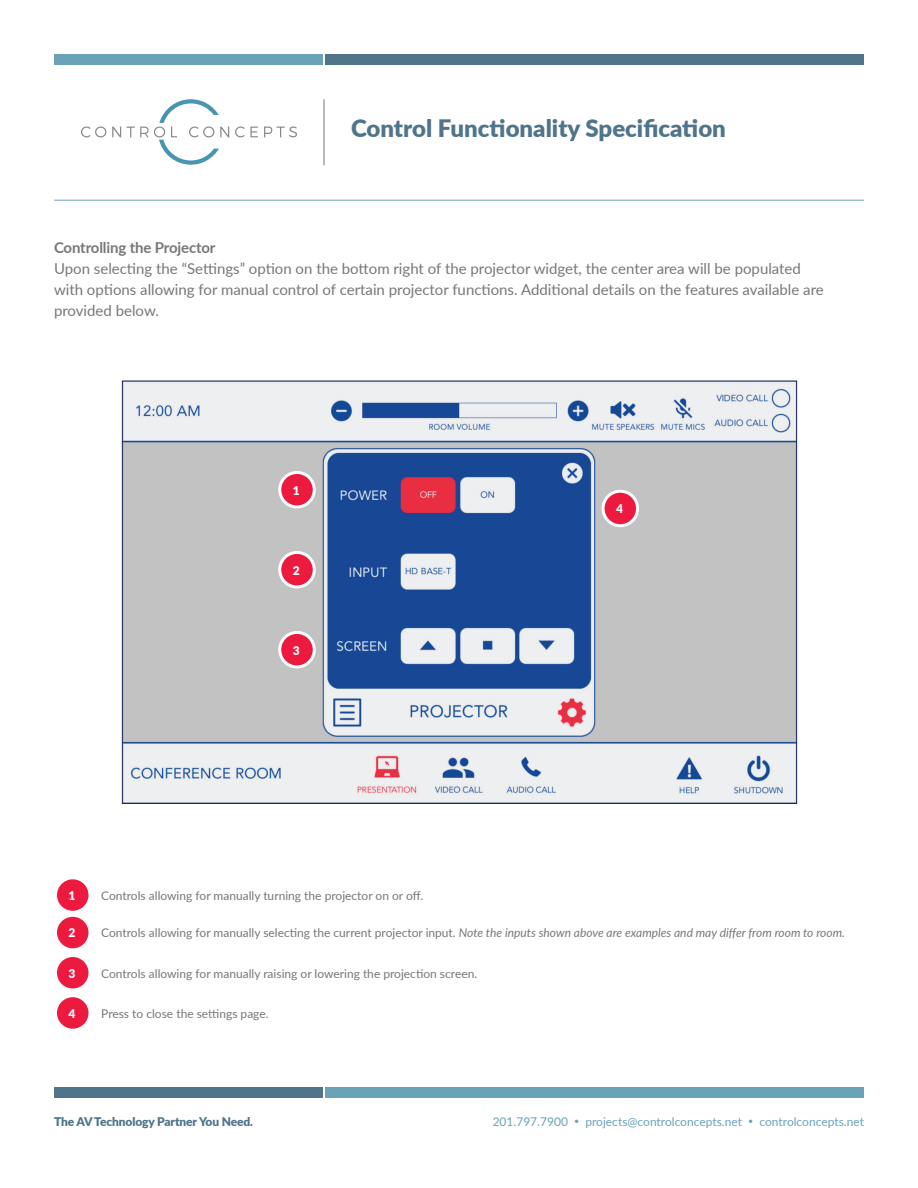
<style>
.page{position:relative;width:918px;height:1188px;background:#fff}
.page>*{position:absolute;margin:0;border:0;box-sizing:border-box;transform-origin:0 0}
.t1{font:900 24px "Lato";color:#50748a}
.t2{font:15px/21px "Lato";color:#777779}
.t3{font:700 15px "Lato";letter-spacing:-.01em;color:#777779}
.t4{font:12px "Lato";color:#777779}
.t5{font:12px "Lato";color:#6aa2b8}
.t6{font:900 12px "Lato";letter-spacing:-.01em;color:#50748a}
.t7{font:900 12px "Lato";color:#fff}
.s1{font-style:italic}
.s2{font-size:9px}
</style>
<div class="page">
<svg style="left:81px;top:127px;width:25px;height:10px"></svg>
<svg style="left:112px;top:127px;width:9px;height:10px"></svg>
<svg style="left:127px;top:99px;width:102px;height:66px"></svg>
<svg style="left:235px;top:127px;width:23px;height:10px"></svg>
<svg style="left:264px;top:127px;width:33px;height:10px"></svg>
<hr style="left:54px;top:200px;width:810px;height:1px;background:#6aa2b8">
<hr style="left:324px;top:99px;width:1px;height:66px;background:#777779">
<div style="left:54px;top:54px;width:268px;height:11px;background:#6aa2b8"></div>
<div style="left:326px;top:54px;width:538px;height:11px;background:#50748a"></div>
<div style="left:54px;top:1088px;width:268px;height:10px;background:#50748a"></div>
<div style="left:326px;top:1088px;width:538px;height:10px;background:#6aa2b8"></div>
<img style="left:121px;top:380px;width:676px;height:423px">
<div style="left:280px;top:472px;width:34px;height:35px;background:#ed1a40;border-radius:50%"></div>
<div style="left:278px;top:471px;width:38px;height:37px;border:3px solid #fff;border-radius:50%"></div>
<div style="left:280px;top:552px;width:34px;height:35px;background:#ed1a40;border-radius:50%"></div>
<div style="left:278px;top:551px;width:38px;height:37px;border:3px solid #fff;border-radius:50%"></div>
<div style="left:280px;top:632px;width:34px;height:35px;background:#ed1a40;border-radius:50%"></div>
<div style="left:278px;top:631px;width:38px;height:37px;border:3px solid #fff;border-radius:50%"></div>
<div style="left:603px;top:491px;width:35px;height:35px;background:#ed1a40;border-radius:50%"></div>
<div style="left:602px;top:490px;width:37px;height:37px;border:3px solid #fff;border-radius:50%"></div>
<div style="left:56px;top:878px;width:34px;height:34px;background:#ed1a40;border-radius:50%"></div>
<div style="left:54px;top:876px;width:38px;height:38px;border:3px solid #fff;border-radius:50%"></div>
<div style="left:56px;top:915px;width:34px;height:35px;background:#ed1a40;border-radius:50%"></div>
<div style="left:54px;top:914px;width:38px;height:37px;border:3px solid #fff;border-radius:50%"></div>
<div style="left:56px;top:956px;width:34px;height:34px;background:#ed1a40;border-radius:50%"></div>
<div style="left:54px;top:954px;width:38px;height:38px;border:3px solid #fff;border-radius:50%"></div>
<div style="left:56px;top:996px;width:34px;height:34px;background:#ed1a40;border-radius:50%"></div>
<div style="left:54px;top:994px;width:38px;height:38px;border:3px solid #fff;border-radius:50%"></div>
<h1 class="t1" style="left:351px;top:110px;width:376px">Control Functionality Specification</h1>
<p class="t3" style="left:54px;top:237px;width:163px">Controlling the Projector</p>
<p class="t2" style="left:54px;top:258px;width:771px">Upon selecting the “Settings” option on the bottom right of the projector widget, the center area will be populated with options allowing for manual control of certain projector functions. Additional details on the features available are provided below.</p>
<p class="t7" style="left:293px;top:481px;width:8px">1</p>
<p class="t7" style="left:293px;top:561px;width:8px">2</p>
<p class="t7" style="left:293px;top:641px;width:8px">3</p>
<p class="t7" style="left:616px;top:500px;width:8px">4</p>
<p class="t7" style="left:69px;top:886px;width:8px">1</p>
<p class="t4" style="left:101px;top:887px;width:324px">Controls allowing for manually turning the projector on or off.</p>
<p class="t7" style="left:69px;top:924px;width:8px">2</p>
<p class="t4" style="left:101px;top:924px;width:745px">Controls allowing for manually selecting the current projector input. <span class="s1">Note the inputs shown above are examples and may differ from room to room.</span></p>
<p class="t7" style="left:69px;top:964px;width:8px">3</p>
<p class="t4" style="left:101px;top:965px;width:377px">Controls allowing for manually raising or lowering the projection screen.</p>
<p class="t7" style="left:69px;top:1004px;width:8px">4</p>
<p class="t4" style="left:101px;top:1005px;width:169px">Press to close the settings page.</p>
<p class="t6" style="left:54px;top:1113px;width:201px">The AV Technology Partner You Need.</p>
<p class="t5" style="left:493px;top:1113px;width:373px">201.797.7900 <span class="s2">•</span> projects@controlconcepts.net <span class="s2">•</span> controlconcepts.net</p>
</div>
